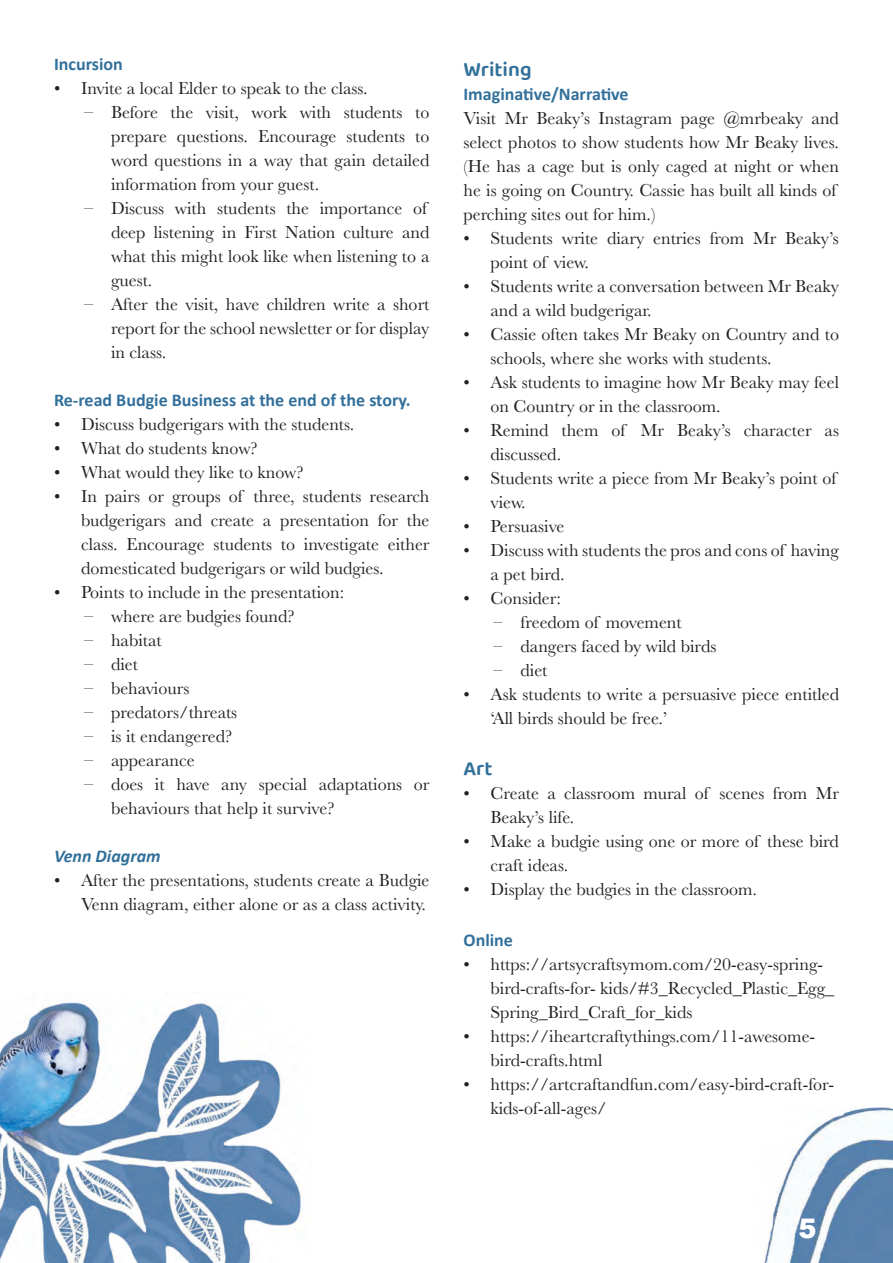
<style>
.page{position:relative;width:893px;height:1263px;background:#fff}
.page>*{position:absolute;margin:0;border:0;box-sizing:border-box;transform-origin:0 0}
.t1{font:900 27px "Arial";color:#fff}
.t2{font:600 21px "Baloo 2";color:#32709b}
.t3{font:18px/24px "Baskerville";color:#231f20}
.t4{font:700 18px "Calibri";color:#32709b}
.t5{font:italic 700 18px "Calibri";color:#32709b}
</style>
<div class="page">
<img style="left:764px;top:1107px;width:129px;height:156px">
<img style="left:0;top:1002px;width:302px;height:261px">
<p class="t4" style="left:54px;top:51px;width:70px">Incursion</p>
<p class="t3" style="left:54px;top:77px;width:315px">• Invite a local Elder to speak to the class.</p>
<p class="t3" style="left:111px;top:101px;width:320px;text-align:justify;text-indent:-27px">– Before the visit, work with students to prepare questions. Encourage students to word questions in a way that gain detailed information from your guest.</p>
<p class="t3" style="left:111px;top:197px;width:320px;text-indent:-27px">– Discuss with students the importance of deep listening in First Nation culture and what this might look like when listening to a guest.</p>
<p class="t3" style="left:111px;top:293px;width:320px;text-align:justify;text-indent:-27px">– After the visit, have children write a short report for the school newsletter or for display in class.</p>
<p class="t4" style="left:54px;top:387px;width:358px">Re-read Budgie Business at the end of the story.</p>
<p class="t3" style="left:54px;top:413px;width:302px">• Discuss budgerigars with the students.</p>
<p class="t3" style="left:54px;top:437px;width:205px">• What do students know?</p>
<p class="t3" style="left:54px;top:461px;width:251px">• What would they like to know?</p>
<p class="t3" style="left:81px;top:485px;width:350px;text-align:justify;text-indent:-27px">• In pairs or groups of three, students research budgerigars and create a presentation for the class. Encourage students to investigate either domesticated budgerigars or wild budgies.</p>
<p class="t3" style="left:54px;top:580px;width:292px">• Points to include in the presentation:</p>
<p class="t3" style="left:84px;top:604px;width:212px">– where are budgies found?</p>
<p class="t3" style="left:84px;top:628px;width:79px">– habitat</p>
<p class="t3" style="left:84px;top:652px;width:56px">– diet</p>
<p class="t3" style="left:84px;top:676px;width:107px">– behaviours</p>
<p class="t3" style="left:84px;top:700px;width:155px">– predators/threats</p>
<p class="t3" style="left:84px;top:724px;width:150px">– is it endangered?</p>
<p class="t3" style="left:84px;top:748px;width:112px">– appearance</p>
<p class="t3" style="left:111px;top:772px;width:320px;text-indent:-27px">– does it have any special adaptations or behaviours that help it survive?</p>
<p class="t5" style="left:54px;top:845px;width:108px">Venn Diagram</p>
<p class="t3" style="left:54px;top:868px;width:377px;text-align:right">• After the presentations, students create a Budgie<br>Venn diagram, either alone or as a class activity.</p>
<p class="t2" style="left:463px;top:54px;width:70px">Writing</p>
<p class="t4" style="left:463px;top:81px;width:167px">Imaginative/Narrative</p>
<p class="t3" style="left:463px;top:106px;width:377px">Visit Mr Beaky’s Instagram page @mrbeaky and select photos to show students how Mr Beaky lives. (He has a cage but is only caged at night or when he is going on Country. Cassie has built all kinds of perching sites out for him.)</p>
<p class="t3" style="left:490px;top:226px;width:350px;text-indent:-27px">• Students write diary entries from Mr Beaky’s point of view.</p>
<p class="t3" style="left:490px;top:274px;width:350px;text-indent:-27px">• Students write a conversation between Mr Beaky and a wild budgerigar.</p>
<p class="t3" style="left:490px;top:322px;width:350px;text-indent:-27px">• Cassie often takes Mr Beaky on Country and to schools, where she works with students.</p>
<p class="t3" style="left:490px;top:370px;width:350px;text-indent:-27px">• Ask students to imagine how Mr Beaky may feel on Country or in the classroom.</p>
<p class="t3" style="left:490px;top:418px;width:350px;text-indent:-27px">• Remind them of Mr Beaky’s character as discussed.</p>
<p class="t3" style="left:490px;top:466px;width:347px;text-indent:-27px">• Students write a piece from Mr Beaky’s point of view.</p>
<p class="t3" style="left:463px;top:514px;width:103px">• Persuasive</p>
<p class="t3" style="left:490px;top:538px;width:350px;text-indent:-27px">• Discuss with students the pros and cons of having a pet bird.</p>
<p class="t3" style="left:463px;top:586px;width:99px">• Consider:</p>
<p class="t3" style="left:493px;top:610px;width:190px">– freedom of movement</p>
<p class="t3" style="left:493px;top:634px;width:224px">– dangers faced by wild birds</p>
<p class="t3" style="left:493px;top:658px;width:56px">– diet</p>
<p class="t3" style="left:490px;top:682px;width:350px;text-indent:-27px">• Ask students to write a persuasive piece entitled ‘All birds should be free.’</p>
<p class="t2" style="left:463px;top:753px;width:31px">Art</p>
<p class="t3" style="left:490px;top:781px;width:350px;text-indent:-27px">• Create a classroom mural of scenes from Mr<br>Beaky’s life.</p>
<p class="t3" style="left:490px;top:829px;width:350px;text-indent:-27px">• Make a budgie using one or more of these bird craft ideas.</p>
<p class="t3" style="left:463px;top:877px;width:295px">• Display the budgies in the classroom.</p>
<p class="t4" style="left:463px;top:927px;width:51px">Online</p>
<p class="t3" style="left:490px;top:952px;width:345px;text-indent:-27px">• https://artsycraftsymom.com/20-easy-spring&shy;bird-crafts-for- kids/#3_Recycled_Plastic_Egg_<br>Spring_Bird_Craft_for_kids</p>
<p class="t3" style="left:490px;top:1024px;width:326px;text-indent:-27px">• https://iheartcraftythings.com/11-awesome&shy;bird-crafts.html</p>
<p class="t3" style="left:490px;top:1072px;width:345px;text-indent:-27px">• https://artcraftandfun.com/easy-bird-craft-for&shy;kids-of-all-ages/</p>
<h1 class="t1" style="left:799px;top:1209px;width:20px">5</h1>
</div>
